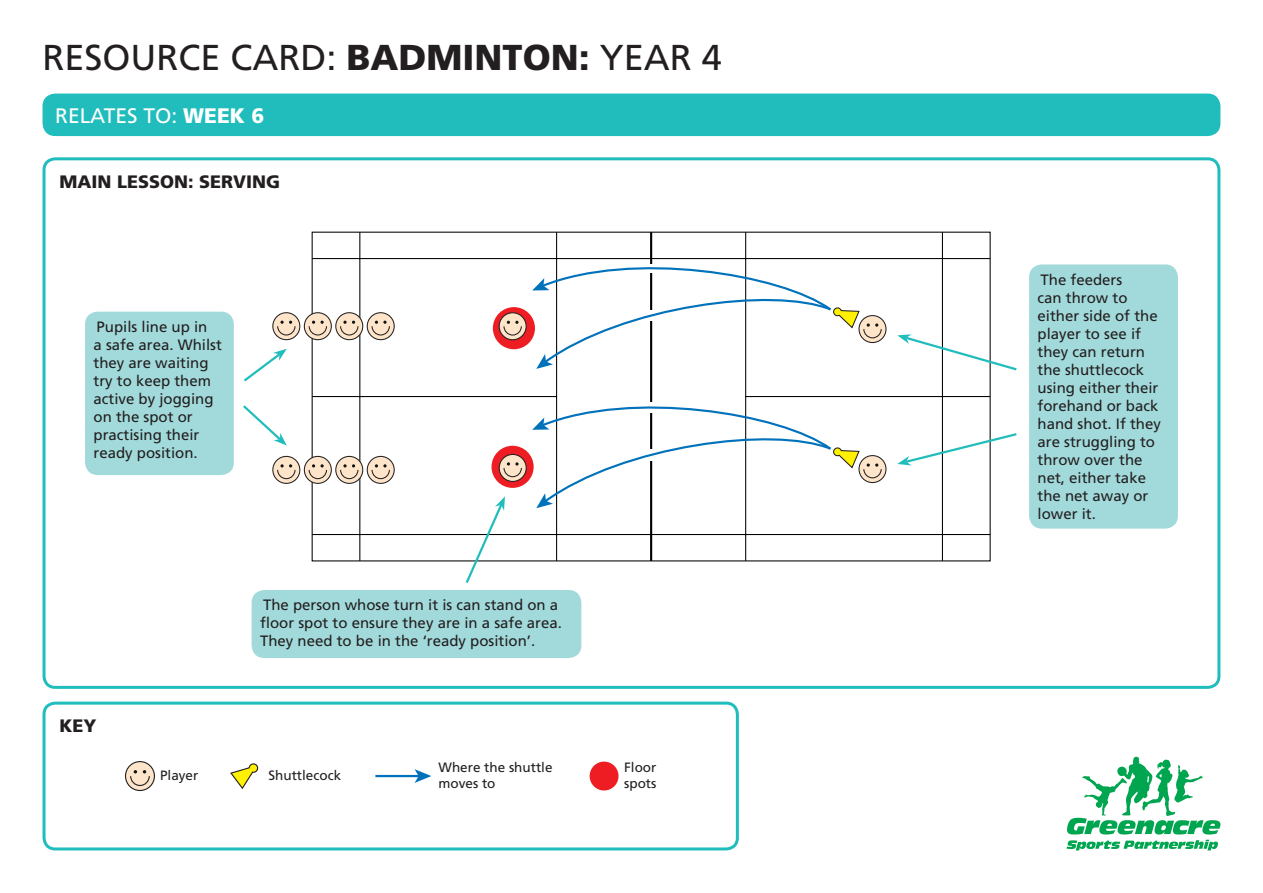
<style>
.page{position:relative;width:1263px;height:893px;background:#fff}
.page>*{position:absolute;margin:0;border:0;box-sizing:border-box;transform-origin:0 0}
.t1{font:36px "Frutiger CE";color:#231f20}
.t2{font:21px "Frutiger CE";color:#fff}
.t3{font:900 18px "Frutiger CE";color:#231f20}
.t4{font:15px/18px "Frutiger CE";color:#231f20}
.t5{font:13.5px/16.2px "Frutiger LT";color:#231f20}
.s1{font-weight:900}
</style>
<div class="page">
<svg style="left:1066px;top:840px;width:152px;height:10px"></svg>
<svg style="left:1067px;top:757px;width:153px;height:77px"></svg>
<div style="left:43px;top:94px;width:1177px;height:42px;background:#21bdbd;border-radius:13px"></div>
<hr style="left:650px;top:232px;width:2px;height:329px;background:#000001">
<hr style="left:556px;top:232px;width:1px;height:329px;background:#000001">
<hr style="left:312px;top:396px;width:245px;height:1px;background:#000001">
<hr style="left:359px;top:232px;width:1px;height:329px;background:#000001">
<hr style="left:745px;top:232px;width:1px;height:329px;background:#000001">
<hr style="left:746px;top:396px;width:244px;height:1px;background:#000001">
<hr style="left:942px;top:232px;width:1px;height:329px;background:#000001">
<hr style="left:312px;top:258px;width:678px;height:1px;background:#000001">
<hr style="left:312px;top:534px;width:678px;height:1px;background:#000001">
<div style="left:493px;top:307px;width:42px;height:42px;background:#ee1d23;border-radius:50%"></div>
<svg style="left:272px;top:312px;width:123px;height:29px"></svg>
<svg style="left:272px;top:455px;width:123px;height:29px"></svg>
<svg style="left:498px;top:250px;width:389px;height:119px"></svg>
<div style="left:43px;top:157px;width:1177px;height:532px;border:3px solid #21bdbd;border-radius:11px"></div>
<div style="left:85px;top:312px;width:149px;height:163px;background:#a2dadb;border-radius:13px"></div>
<div style="left:252px;top:590px;width:329px;height:68px;background:#a2dadb;border-radius:13px"></div>
<div style="left:1029px;top:264px;width:149px;height:265px;background:#a2dadb;border-radius:13px"></div>
<svg style="left:244px;top:349px;width:43px;height:33px"></svg>
<svg style="left:464px;top:390px;width:423px;height:193px"></svg>
<svg style="left:897px;top:431px;width:120px;height:34px"></svg>
<svg style="left:897px;top:334px;width:120px;height:38px"></svg>
<svg style="left:243px;top:405px;width:44px;height:41px"></svg>
<svg style="left:125px;top:761px;width:30px;height:31px"></svg>
<div style="left:590px;top:762px;width:28px;height:28px;background:#ee1d23;border-radius:50%"></div>
<hr style="left:375px;top:775px;width:44px;height:2px;background:#0072bc">
<svg style="left:415px;top:769px;width:16px;height:14px"></svg>
<svg style="left:230px;top:763px;width:29px;height:26px"></svg>
<div style="left:43px;top:702px;width:696px;height:148px;border:3px solid #21bdbd;border-radius:11px"></div>
<h1 class="t1" style="left:43px;top:37px;width:681px">RESOURCE CARD: <span class="s1">BADMINTON:</span> YEAR 4</h1>
<h2 class="t2" style="left:55px;top:103px;width:211px">RELATES TO: <span class="s1">WEEK 6</span></h2>
<p class="t3" style="left:60px;top:171px;width:222px">MAIN LESSON: SERVING</p>
<p class="t4" style="left:94px;top:317px;width:130px">Pupils line up in<br>a safe area. Whilst they are waiting try to keep them active by jogging on the spot or practising their ready position.</p>
<p class="t3" style="left:60px;top:715px;width:38px">KEY</p>
<p class="t4" style="left:260px;top:596px;width:303px">The person whose turn it is can stand on a floor spot to ensure they are in a safe area.<br>They need to be in the ‘ready position’.</p>
<p class="t5" style="left:160px;top:767px;width:40px">Player</p>
<p class="t5" style="left:624px;top:759px;width:34px">Floor spots</p>
<p class="t5" style="left:268px;top:767px;width:74px">Shuttlecock</p>
<p class="t5" style="left:438px;top:759px;width:116px">Where the shuttle moves to</p>
<p class="t4" style="left:1037px;top:270px;width:125px">The feeders<br>can throw to either side of the player to see if they can return the shuttlecock using either their forehand or back hand shot. If they are struggling to throw over the net, either take the net away or lower it.</p>
</div>
